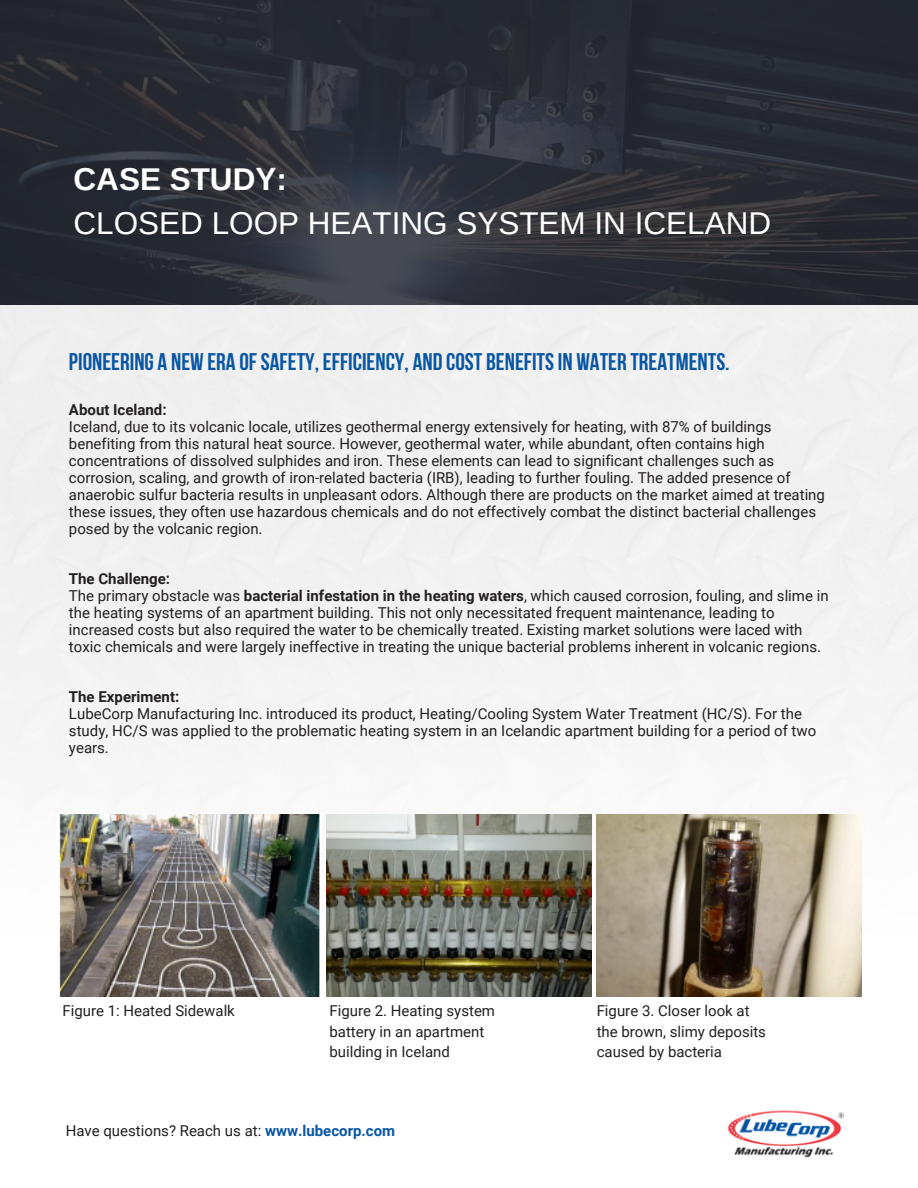
<style>
.page{position:relative;width:918px;height:1188px;background:#fff}
.page>*{position:absolute;margin:0;border:0;box-sizing:border-box;transform-origin:0 0}
.t1{font:31.5px "Arimo";color:#fff}
.t2{font:700 31.5px "Arimo";color:#fff}
.t3{font:700 24px "Bebas Neue";color:#0856a4}
.t4{font:15px/16.8px "Roboto";color:#231f20}
.t5{font:700 15px "Roboto";color:#231f20}
.s1{font-weight:700}
.s2{font-weight:700;color:#0856a4}
</style>
<div class="page">
<div style="left:0;top:305px;width:918px;height:645px;background:#f2f2f2"></div>
<svg style="left:0;top:0;width:918px;height:305px;background:#2b2d35"></svg>
<img style="left:727px;top:1110px;width:118px;height:48px">
<img style="left:56px;top:815px;width:265px;height:181px">
<img style="left:326px;top:815px;width:265px;height:181px">
<img style="left:597px;top:815px;width:265px;height:181px">
<p class="t2" style="left:74px;top:162px;width:215px">CASE STUDY:</p>
<p class="t1" style="left:74px;top:205px;width:699px">CLOSED LOOP HEATING SYSTEM IN ICELAND</p>
<p class="t3" style="left:69px;top:352px;width:662px">PIONEERING A NEW ERA OFSAFETY, EFFICIENCY, AND COST BENEFITSIN WATER TREATMENTS.</p>
<p class="t5" style="left:69px;top:401px;width:99px">About Iceland:</p>
<p class="t4" style="left:69px;top:419px;width:758px">Iceland, due to its volcanic locale, utilizes geothermal energy extensively for heating, with 87% of buildings benefiting from this natural heat source. However, geothermal water, while abundant, often contains high concentrations of dissolved sulphides and iron. These elements can lead to significant challenges such as corrosion, scaling, and growth of iron-related bacteria (IRB), leading to further fouling. The added presence of anaerobic sulfur bacteria results in unpleasant odors. Although there are products on the market aimed at treating these issues, they often use hazardous chemicals and do not effectively combat the distinct bacterial challenges posed by the volcanic region.</p>
<p class="t5" style="left:69px;top:570px;width:103px">The Challenge:</p>
<p class="t4" style="left:69px;top:588px;width:761px">The primary obstacle was <span class="s1">bacterial infestation in the heating waters</span>, which caused corrosion, fouling, and slime in the heating systems of an apartment building. This not only necessitated frequent maintenance, leading to increased costs but also required the water to be chemically treated. Existing market solutions were laced with toxic chemicals and were largely ineffective in treating the unique bacterial problems inherent in volcanic regions.</p>
<p class="t5" style="left:69px;top:688px;width:112px">The Experiment:</p>
<p class="t4" style="left:69px;top:706px;width:749px">LubeCorp Manufacturing Inc. introduced its product, Heating/Cooling System Water Treatment (HC/S). For the study, HC/S was applied to the problematic heating system in an Icelandic apartment building for a period of two years.</p>
<p class="t4" style="left:62px;top:1003px;width:174px">Figure 1: Heated Sidewalk</p>
<p class="t4" style="left:329px;top:1001px;width:167px;line-height:20.2px">Figure 2. Heating system battery in an apartment building in Iceland</p>
<p class="t4" style="left:597px;top:1001px;width:171px;line-height:20.2px">Figure 3. Closer look at the brown, slimy deposits caused by bacteria</p>
<p class="t4" style="left:66px;top:1122px;width:331px">Have questions? Reach us at: <span class="s2">www.lubecorp.com</span></p>
</div>
